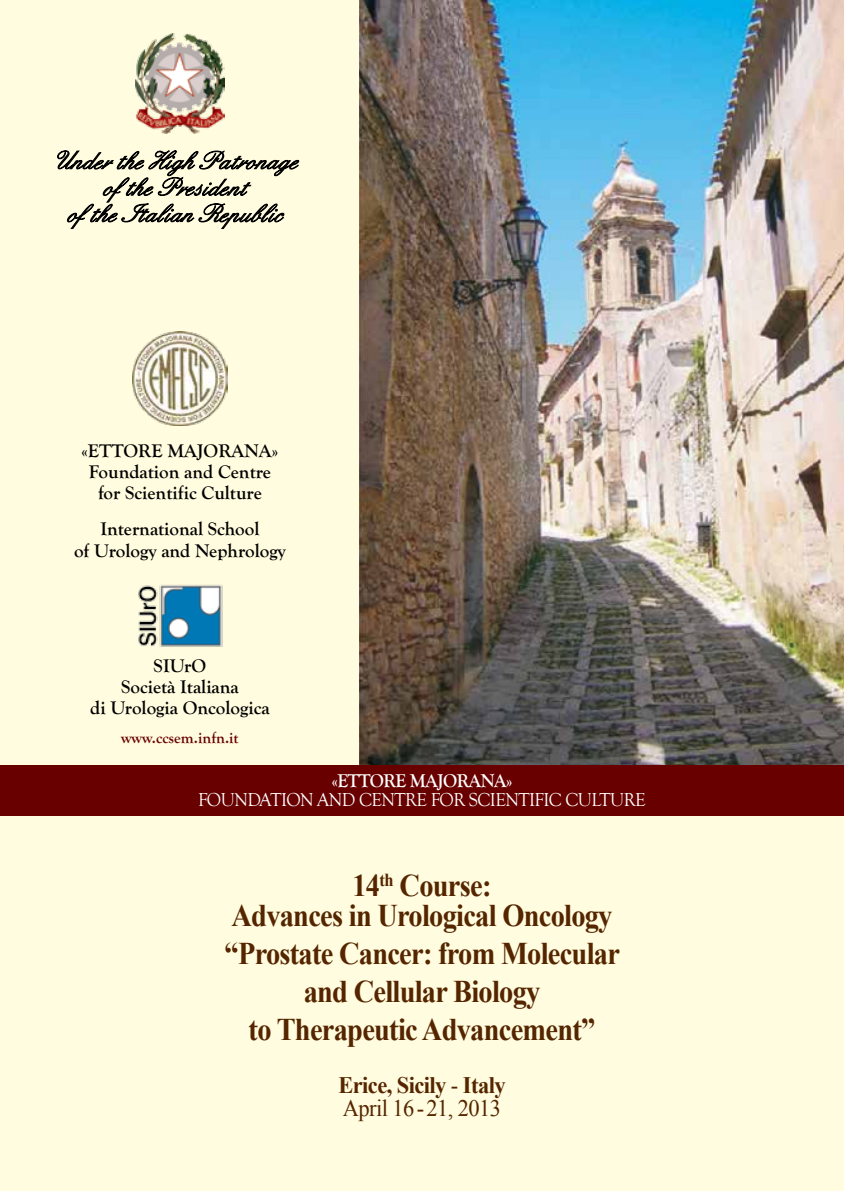
<style>
.page{position:relative;width:844px;height:1191px;background:#fff}
.page>*{position:absolute;margin:0;border:0;box-sizing:border-box;transform-origin:0 0}
.t1{font:700 31.5px/37.8px "Times New Roman";letter-spacing:-.025em;color:#552500;text-align:center;scale:.9 1}
.t2{font:700 23.62px/22.8px "Times New Roman";letter-spacing:-.025em;color:#552500;scale:.95 1}
.t3{font:19.25px "Goudy Old Style T";letter-spacing:-.03em;color:#fff;scale:.95 1}
.t4{font:700 19.25px "Goudy Old Style T";letter-spacing:-.03em;color:#fff;scale:.95 1}
.t5{font:700 19.07px/21.2px "Goudy Old Style T";color:#000;text-align:center}
.t6{font:700 15.75px "Goudy Old Style T";color:#680000}
.s1{font-weight:400}
</style>
<div class="page">
<div style="left:0;top:0;width:843px;height:1191px;background:#fffcdf"></div>
<img style="left:360px;top:0;width:483px;height:765px">
<div style="left:0;top:765px;width:843px;height:50px;background:#680000"></div>
<img style="left:133px;top:331px;width:94px;height:94px">
<img style="left:136px;top:33px;width:88px;height:101px">
<img style="left:138px;top:584px;width:84px;height:63px">
<svg style="left:57px;top:151px;width:242px;height:78px"></svg>
<p class="t5" style="left:82px;top:440px;width:198px">«ETTORE MAJORANA»<br>Foundation and Centre for Scientific Culture</p>
<p class="t5" style="left:74px;top:519px;width:213px">International School<br>of Urology and Nephrology</p>
<p class="t5" style="left:90px;top:655px;width:181px">SIUrO<br>Società Italiana<br>di Urologia Oncologica</p>
<p class="t6" style="left:121px;top:728px;width:119px">www.ccsem.infn.it</p>
<p class="t4" style="left:331px;top:769px;width:191px">«ETTORE MAJORANA»</p>
<p class="t3" style="left:198px;top:789px;width:472px">FOUNDATION AND CENTRE FOR SCIENTIFIC CULTURE</p>
<h1 class="t1" style="left:231px;top:870px;width:424px;line-height:29.8px">14<sup>th</sup> Course:<br>Advances in Urological Oncology</h1>
<h1 class="t1" style="left:224px;top:933px;width:440px">“Prostate Cancer: from Molecular and Cellular Biology<br>to Therapeutic Advancement”</h1>
<p class="t2" style="left:338px;top:1072px;width:177px">Erice, Sicily <span class="s1">-</span> Italy<br><span class="s1">April 16-21, 2013</span></p>
</div>
